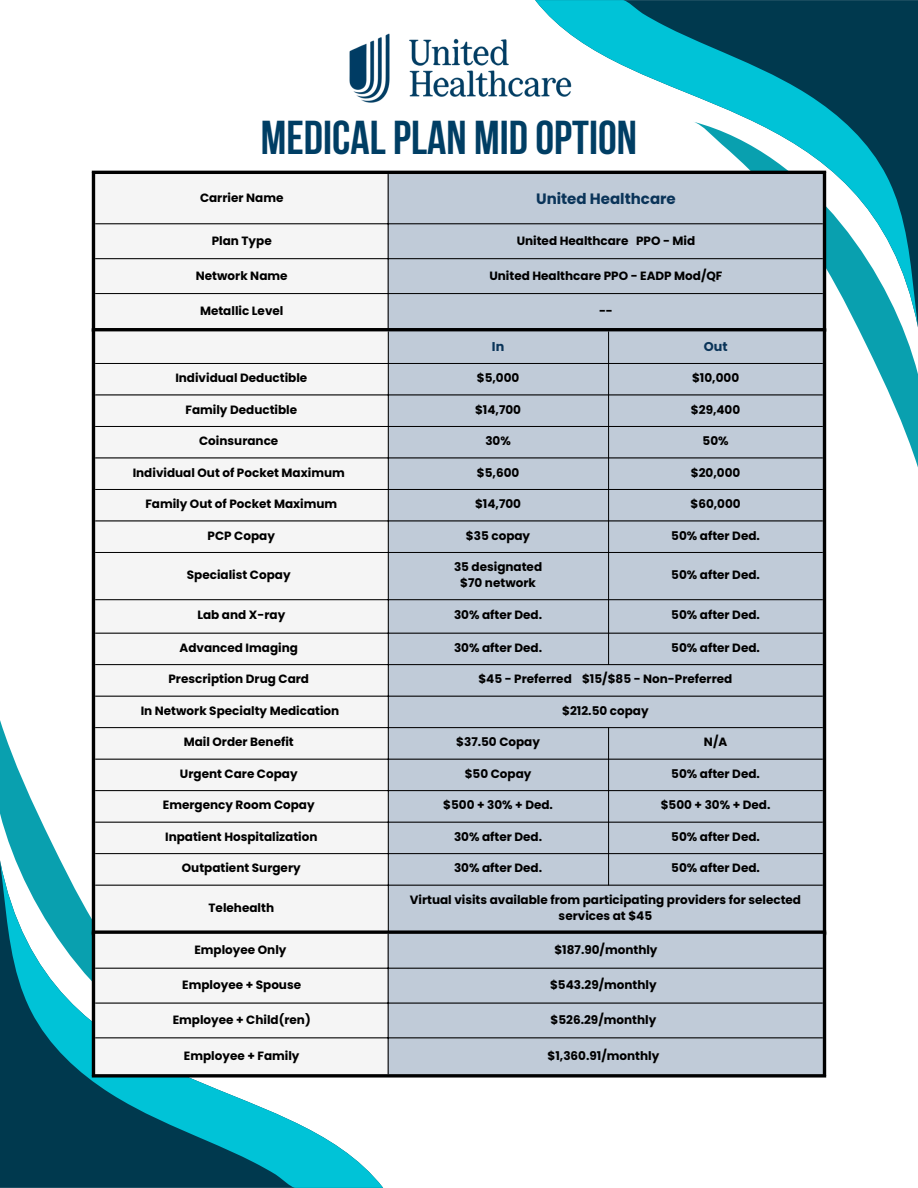
<style>
.page{position:relative;width:918px;height:1188px;background:#fff}
.page>*{position:absolute;margin:0;border:0;box-sizing:border-box;transform-origin:0 0}
.t1{font:700 47.4px "Bebas Neue";color:#003e64}
.t2{font:700 15px "Poppins";color:#0a3459}
.t3{font:700 12.75px "Poppins";color:#0a3459}
.t4{font:700 12px/16px "Poppins";color:#000;text-align:center}
</style>
<div class="page">
<svg style="left:535px;top:0;width:383px;height:171px"></svg>
<svg style="left:693px;top:122px;width:225px;height:346px"></svg>
<svg style="left:0;top:1066px;width:383px;height:122px"></svg>
<svg style="left:0;top:720px;width:92px;height:346px"></svg>
<img style="left:349px;top:21px;width:234px;height:94px">
<div style="left:95px;top:174px;width:293px;height:154px;background:#f5f5f5"></div>
<div style="left:389px;top:174px;width:434px;height:154px;background:#c0cbd8"></div>
<hr style="left:388px;top:174px;width:1px;height:154px;background:#000">
<hr style="left:95px;top:223px;width:728px;height:1px;background:#000">
<hr style="left:95px;top:258px;width:728px;height:1px;background:#000">
<hr style="left:95px;top:293px;width:728px;height:1px;background:#000">
<hr style="left:92px;top:174px;width:3px;height:154px;background:#000">
<hr style="left:823px;top:174px;width:3px;height:154px;background:#000">
<hr style="left:92px;top:171px;width:734px;height:3px;background:#000">
<div style="left:95px;top:331px;width:293px;height:599px;background:#f5f5f5"></div>
<div style="left:389px;top:331px;width:434px;height:599px;background:#c0cbd8"></div>
<hr style="left:388px;top:331px;width:1px;height:601px;background:#000">
<hr style="left:95px;top:363px;width:728px;height:1px;background:#000">
<hr style="left:95px;top:395px;width:728px;height:1px;background:#000">
<hr style="left:95px;top:426px;width:728px;height:1px;background:#000">
<hr style="left:95px;top:458px;width:728px;height:1px;background:#000">
<hr style="left:95px;top:489px;width:728px;height:1px;background:#000">
<hr style="left:95px;top:521px;width:728px;height:1px;background:#000">
<hr style="left:95px;top:552px;width:728px;height:1px;background:#000">
<hr style="left:95px;top:599px;width:728px;height:1px;background:#000">
<hr style="left:95px;top:633px;width:728px;height:1px;background:#000">
<hr style="left:95px;top:664px;width:728px;height:1px;background:#000">
<hr style="left:95px;top:696px;width:728px;height:1px;background:#000">
<hr style="left:95px;top:727px;width:728px;height:1px;background:#000">
<hr style="left:95px;top:759px;width:728px;height:1px;background:#000">
<hr style="left:95px;top:790px;width:728px;height:1px;background:#000">
<hr style="left:95px;top:822px;width:728px;height:1px;background:#000">
<hr style="left:95px;top:853px;width:728px;height:1px;background:#000">
<hr style="left:95px;top:885px;width:728px;height:1px;background:#000">
<hr style="left:608px;top:331px;width:1px;height:334px;background:#000">
<hr style="left:608px;top:727px;width:1px;height:158px;background:#000">
<hr style="left:92px;top:331px;width:3px;height:601px;background:#000">
<hr style="left:823px;top:331px;width:3px;height:601px;background:#000">
<hr style="left:92px;top:328px;width:734px;height:3px;background:#000">
<div style="left:95px;top:934px;width:293px;height:140px;background:#f5f5f5"></div>
<div style="left:389px;top:934px;width:434px;height:140px;background:#c0cbd8"></div>
<hr style="left:388px;top:934px;width:1px;height:140px;background:#000">
<hr style="left:95px;top:968px;width:728px;height:1px;background:#000">
<hr style="left:95px;top:1003px;width:728px;height:1px;background:#000">
<hr style="left:95px;top:1037px;width:728px;height:1px;background:#000">
<hr style="left:92px;top:934px;width:3px;height:140px;background:#000">
<hr style="left:823px;top:934px;width:3px;height:140px;background:#000">
<svg style="left:92px;top:930px;width:734px;height:4px;background:#202122"></svg>
<svg style="left:92px;top:1074px;width:734px;height:4px;background:#212525"></svg>
<p class="t1" style="left:261px;top:118px;width:378px">MEDICALPLAN MID OPTION</p>
<p class="t4" style="left:200px;top:189px;width:85px">Carrier Name</p>
<p class="t2" style="left:536px;top:188px;width:141px">United Healthcare</p>
<h1 class="t4" style="left:212px;top:233px;width:62px">Plan Type</h1>
<p class="t4" style="left:517px;top:233px;width:180px">United Healthcare PPO - Mid</p>
<p class="t4" style="left:196px;top:268px;width:93px">Network Name</p>
<p class="t4" style="left:489px;top:268px;width:235px">United Healthcare PPO - EADP Mod/QF</p>
<p class="t4" style="left:200px;top:302px;width:85px">Metallic Level</p>
<p class="t4" style="left:599px;top:302px;width:15px">--</p>
<p class="t3" style="left:492px;top:337px;width:14px">In</p>
<p class="t3" style="left:704px;top:337px;width:25px">Out</p>
<p class="t4" style="left:175px;top:370px;width:133px">Individual Deductible</p>
<p class="t4" style="left:477px;top:370px;width:44px">$5,000</p>
<p class="t4" style="left:692px;top:370px;width:49px">$10,000</p>
<p class="t4" style="left:185px;top:401px;width:113px">Family Deductible</p>
<p class="t4" style="left:475px;top:401px;width:48px">$14,700</p>
<p class="t4" style="left:691px;top:401px;width:51px">$29,400</p>
<p class="t4" style="left:199px;top:433px;width:81px">Coinsurance</p>
<p class="t4" style="left:485px;top:433px;width:27px">30%</p>
<p class="t4" style="left:703px;top:433px;width:28px">50%</p>
<p class="t4" style="left:133px;top:464px;width:214px">Individual Out of Pocket Maximum</p>
<p class="t4" style="left:477px;top:464px;width:44px">$5,600</p>
<p class="t4" style="left:691px;top:464px;width:51px">$20,000</p>
<p class="t4" style="left:145px;top:496px;width:193px">Family Out of Pocket Maximum</p>
<p class="t4" style="left:475px;top:496px;width:48px">$14,700</p>
<p class="t4" style="left:690px;top:496px;width:52px">$60,000</p>
<p class="t4" style="left:208px;top:527px;width:69px">PCP Copay</p>
<p class="t4" style="left:466px;top:527px;width:66px">$35 copay</p>
<p class="t4" style="left:671px;top:527px;width:90px">50% after Ded.</p>
<p class="t4" style="left:187px;top:567px;width:105px">Specialist Copay</p>
<p class="t4" style="left:454px;top:559px;width:90px">35 designated</p>
<p class="t4" style="left:460px;top:575px;width:77px">$70 network</p>
<p class="t4" style="left:671px;top:567px;width:90px">50% after Ded.</p>
<p class="t4" style="left:197px;top:607px;width:89px">Lab and X-ray</p>
<p class="t4" style="left:454px;top:607px;width:90px">30% after Ded.</p>
<p class="t4" style="left:671px;top:607px;width:90px">50% after Ded.</p>
<p class="t4" style="left:180px;top:640px;width:120px">Advanced Imaging</p>
<p class="t4" style="left:454px;top:640px;width:90px">30% after Ded.</p>
<p class="t4" style="left:671px;top:640px;width:90px">50% after Ded.</p>
<p class="t4" style="left:168px;top:671px;width:142px">Prescription Drug Card</p>
<p class="t4" style="left:478px;top:671px;width:256px">$45 - Preferred $15/$85 - Non-Preferred</p>
<p class="t4" style="left:141px;top:703px;width:200px">In Network Specialty Medication</p>
<p class="t4" style="left:562px;top:703px;width:88px">$212.50 copay</p>
<p class="t4" style="left:184px;top:734px;width:112px">Mail Order Benefit</p>
<p class="t4" style="left:456px;top:734px;width:85px">$37.50 Copay</p>
<p class="t4" style="left:704px;top:734px;width:25px">N/A</p>
<p class="t4" style="left:180px;top:766px;width:119px">Urgent Care Copay</p>
<p class="t4" style="left:465px;top:766px;width:68px">$50 Copay</p>
<p class="t4" style="left:671px;top:766px;width:90px">50% after Ded.</p>
<p class="t4" style="left:163px;top:797px;width:153px">Emergency Room Copay</p>
<p class="t4" style="left:443px;top:797px;width:111px">$500 + 30% + Ded.</p>
<p class="t4" style="left:661px;top:797px;width:111px">$500 + 30% + Ded.</p>
<p class="t4" style="left:165px;top:829px;width:154px">Inpatient Hospitalization</p>
<p class="t4" style="left:454px;top:829px;width:90px">30% after Ded.</p>
<p class="t4" style="left:671px;top:829px;width:90px">50% after Ded.</p>
<p class="t4" style="left:182px;top:860px;width:120px">Outpatient Surgery</p>
<p class="t4" style="left:454px;top:860px;width:90px">30% after Ded.</p>
<p class="t4" style="left:671px;top:860px;width:90px">50% after Ded.</p>
<p class="t4" style="left:209px;top:900px;width:67px">Telehealth</p>
<p class="t4" style="left:410px;top:892px;width:393px">Virtual visits available from participating providers for selected services at $45</p>
<p class="t4" style="left:194px;top:942px;width:94px">Employee Only</p>
<p class="t4" style="left:554px;top:942px;width:105px">$187.90/monthly</p>
<p class="t4" style="left:182px;top:977px;width:120px">Employee + Spouse</p>
<p class="t4" style="left:550px;top:977px;width:108px">$543.29/monthly</p>
<p class="t4" style="left:173px;top:1012px;width:140px">Employee + Child(ren)</p>
<p class="t4" style="left:551px;top:1012px;width:107px">$526.29/monthly</p>
<p class="t4" style="left:184px;top:1048px;width:117px">Employee + Family</p>
<p class="t4" style="left:548px;top:1048px;width:113px">$1,360.91/monthly</p>
</div>
